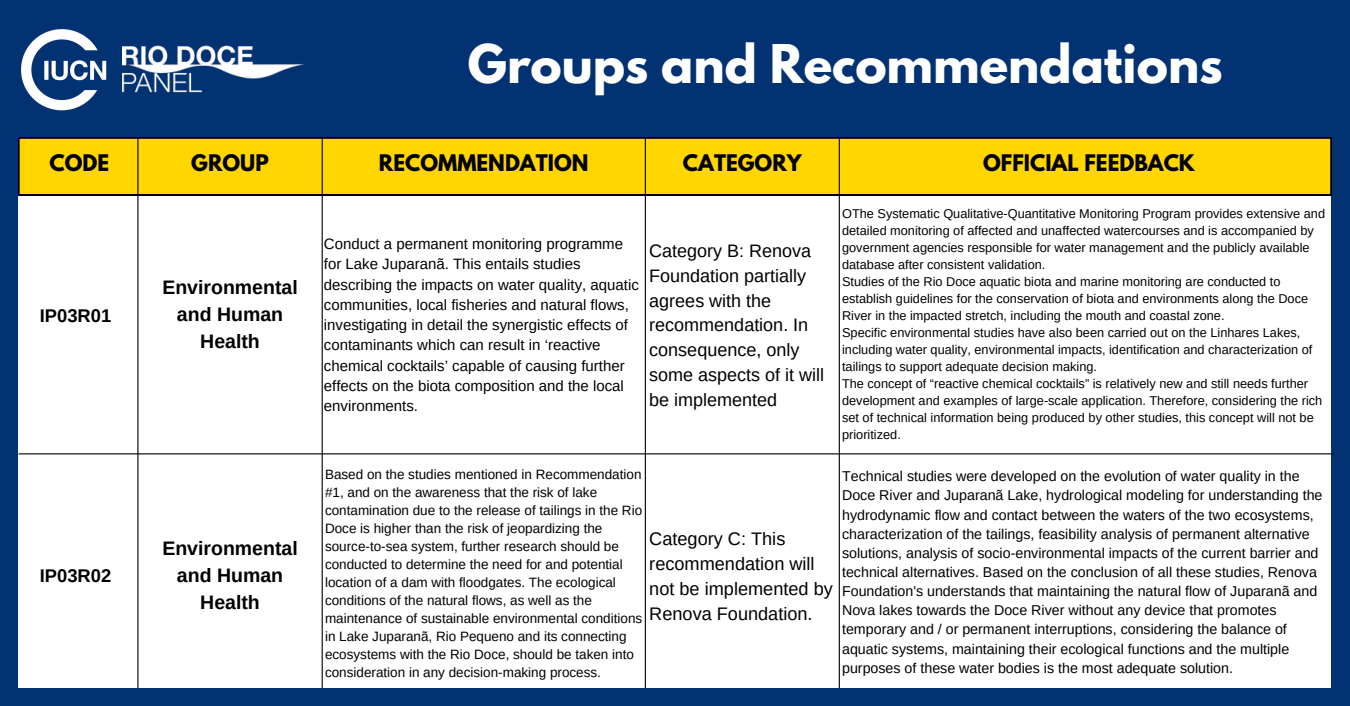
<style>
.page{position:relative;width:1350px;height:706px;background:#fff}
.page>*{position:absolute;margin:0;border:0;box-sizing:border-box;transform-origin:0 0}
.t1{font:700 47.25px "League Spartan";color:#fff}
.t2{font:700 20.25px "League Spartan";color:#000}
.t3{font:700 19.5px/27px "Arimo";color:#000;text-align:center}
.t4{font:700 18.3px "Arimo";color:#000}
.t5{font:18.15px/24.8px "Arimo";color:#000}
.t6{font:18px/24.8px "Arimo";color:#000}
.t7{font:15px/20.2px "Arimo";color:#000}
.t8{font:14.25px/19.2px "Arimo";color:#000}
.t9{font:13.5px/18px "Arimo";color:#000}
.t10{font:12.75px/17px "Arimo";color:#000}
</style>
<div class="page">
<div style="left:0;top:0;width:1350px;height:705px;background:#023272"></div>
<div style="left:18px;top:138px;width:1313px;height:550px;background:#fff"></div>
<div style="left:19px;top:138px;width:1312px;height:57px;background:#ffd600"></div>
<hr style="left:137px;top:137px;width:1px;height:550px;background:#000">
<hr style="left:322px;top:137px;width:1px;height:550px;background:#000">
<hr style="left:645px;top:137px;width:1px;height:550px;background:#000">
<hr style="left:839px;top:137px;width:1px;height:550px;background:#000">
<hr style="left:19px;top:453px;width:1315px;height:1px;background:#000">
<img style="left:21px;top:29px;width:86px;height:82px">
<img style="left:122px;top:45px;width:183px;height:48px">
<h1 class="t1" style="left:468px;top:40px;width:756px">Groups and Recommendations</h1>
<h2 class="t2" style="left:50px;top:153px;width:61px">CODE</h2>
<h2 class="t2" style="left:191px;top:153px;width:79px">GROUP</h2>
<h2 class="t2" style="left:379px;top:153px;width:211px">RECOMMENDATION</h2>
<h2 class="t2" style="left:683px;top:153px;width:120px">CATEGORY</h2>
<h2 class="t2" style="left:983px;top:153px;width:213px">OFFICIAL FEEDBACK</h2>
<h3 class="t4" style="left:40px;top:305px;width:73px">IP03R01</h3>
<h3 class="t4" style="left:40px;top:565px;width:73px">IP03R02</h3>
<h3 class="t3" style="left:162px;top:274px;width:137px">Environmental and Human<br>Health</h3>
<h3 class="t3" style="left:162px;top:535px;width:137px">Environmental and Human<br>Health</h3>
<p class="t7" style="left:324px;top:234px;width:317px">Conduct a permanent monitoring programme for Lake Juparanã. This entails studies describing the impacts on water quality, aquatic communities, local fisheries and natural flows, investigating in detail the synergistic effects of contaminants which can result in ‘reactive chemical cocktails’ capable of causing further effects on the biota composition and the local environments.</p>
<h3 class="t6" style="left:649px;top:238px;width:176px">Category B: Renova<br>Foundation partially agrees with the recommendation. In consequence, only some aspects of it will be implemented</h3>
<p class="t10" style="left:842px;top:205px;width:484px">OThe Systematic Qualitative-Quantitative Monitoring Program provides extensive and detailed monitoring of affected and unaffected watercourses and is accompanied by government agencies responsible for water management and the publicly available database after consistent validation.<br>Studies of the Rio Doce aquatic biota and marine monitoring are conducted to establish guidelines for the conservation of biota and environments along the Doce River in the impacted stretch, including the mouth and coastal zone.<br>Specific environmental studies have also been carried out on the Linhares Lakes, including water quality, environmental impacts, identification and characterization of tailings to support adequate decision making.<br>The concept of “reactive chemical cocktails” is relatively new and still needs further development and examples of large-scale application. Therefore, considering the rich set of technical information being produced by other studies, this concept will not be prioritized.</p>
<p class="t9" style="left:325px;top:464px;width:319px">Based on the studies mentioned in Recommendation #1, and on the awareness that the risk of lake contamination due to the release of tailings in the Rio Doce is higher than the risk of jeopardizing the source-to-sea system, further research should be conducted to determine the need for and potential location of a dam with floodgates. The ecological conditions of the natural flows, as well as the maintenance of sustainable environmental conditions in Lake Juparanã, Rio Pequeno and its connecting ecosystems with the Rio Doce, should be taken into consideration in any decision-making process.</p>
<p class="t8" style="left:842px;top:466px;width:482px">Technical studies were developed on the evolution of water quality in the Doce River and Juparanã Lake, hydrological modeling for understanding the hydrodynamic flow and contact between the waters of the two ecosystems, characterization of the tailings, feasibility analysis of permanent alternative solutions, analysis of socio-environmental impacts of the current barrier and technical alternatives. Based on the conclusion of all these studies, Renova Foundation's understands that maintaining the natural flow of Juparanã and Nova lakes towards the Doce River without any device that promotes temporary and / or permanent interruptions, considering the balance of aquatic systems, maintaining their ecological functions and the multiple purposes of these water bodies is the most adequate solution.</p>
<h3 class="t5" style="left:649px;top:526px;width:185px">Category C: This recommendation will not be implemented by<br>Renova Foundation.</h3>
</div>
